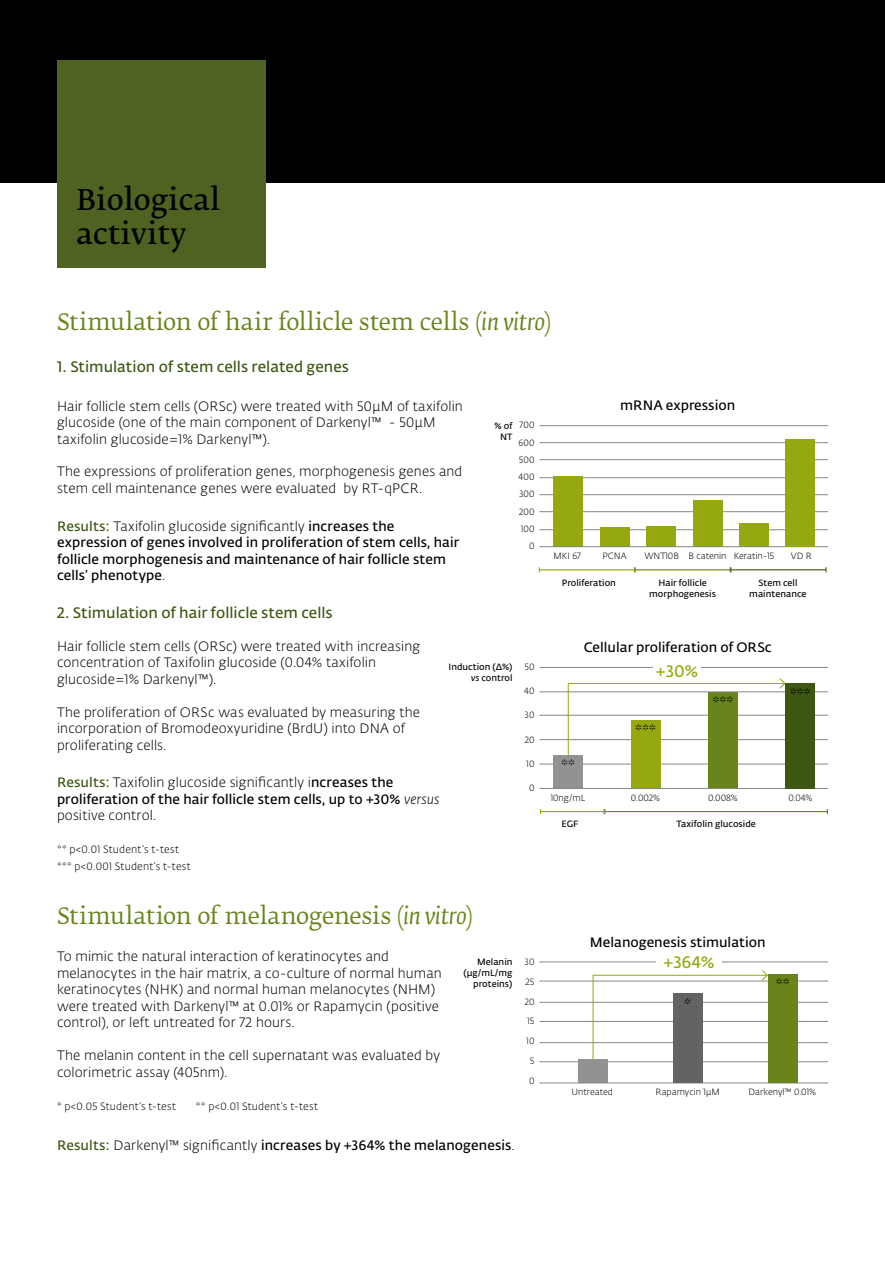
<style>
.page{position:relative;width:885px;height:1263px;background:#fff}
.page>*{position:absolute;margin:0;border:0;box-sizing:border-box;transform-origin:0 0}
.t1{font:600 28.5px/34.2px "Fedra Serif B Std";color:#000}
.t2{font:22.5px "Fedra Serif B Std";letter-spacing:-.01em;color:#68841a}
.t3{font:300 16.5px "Fedra Sans Alt Std";color:#000}
.t4{font:600 16.5px "Fedra Sans Alt Std";color:#95a810}
.t5{font:600 15px "Fedra Sans Alt Std";color:#3d5612}
.t6{font:13.5px/16.5px "Fedra Sans Alt Pro Light LF";letter-spacing:.01em;color:#000}
.t7{font:13.5px/16.5px "Fedra Sans Alt Pro Demi LF";letter-spacing:.01em;color:#000}
.t8{font:600 13.5px "Fedra Sans Alt Std";color:#000}
.t9{font:10.5px/16.5px "Fedra Sans Alt Pro Light LF";letter-spacing:.02em;color:#000}
.t10{font:600 9px/10.9px "Fedra Sans Alt Std";color:#000;text-align:right}
.t11{font:9px "Fedra Sans Alt Pro Light LF";color:#000}
.t12{font:300 9px/17.2px "Fedra Sans Alt Std";letter-spacing:.01em;color:#000;text-align:right}
.s1{font-style:italic}
.s2{font-family:"Fedra Sans Alt Std";font-weight:600;color:#3d5612}
.s3{font-family:"Fedra Sans Alt Pro Demi LF"}
.s4{font-family:"Fedra Sans Alt Pro Light LF"}
.s5{font-family:"Fedra Sans Alt Std";font-weight:300;font-style:italic}
</style>
<div class="page">
<div style="left:0;top:0;width:884px;height:183px;background:#000"></div>
<div style="left:57px;top:60px;width:208px;height:207px;background:#4e6321"></div>
<hr style="left:540px;top:425px;width:287px;height:1px;background:#878787">
<hr style="left:540px;top:477px;width:287px;height:1px;background:#878787">
<hr style="left:540px;top:459px;width:287px;height:1px;background:#878787">
<hr style="left:540px;top:529px;width:287px;height:1px;background:#878787">
<hr style="left:540px;top:511px;width:287px;height:1px;background:#878787">
<hr style="left:540px;top:494px;width:287px;height:1px;background:#878787">
<div style="left:553px;top:476px;width:30px;height:71px;background:#95a810"></div>
<div style="left:599px;top:527px;width:30px;height:20px;background:#95a810"></div>
<div style="left:692px;top:500px;width:30px;height:47px;background:#95a810"></div>
<div style="left:646px;top:527px;width:29px;height:20px;background:#95a810"></div>
<div style="left:739px;top:523px;width:29px;height:24px;background:#95a810"></div>
<hr style="left:540px;top:546px;width:287px;height:1px;background:#878787">
<hr style="left:540px;top:442px;width:287px;height:1px;background:#878787">
<hr style="left:539px;top:569px;width:95px;height:1px;background:#95a810">
<hr style="left:635px;top:569px;width:95px;height:1px;background:#68841a">
<hr style="left:730px;top:569px;width:95px;height:1px;background:#3d5612">
<div style="left:785px;top:439px;width:30px;height:108px;background:#95a810"></div>
<hr style="left:540px;top:667px;width:287px;height:1px;background:#878787">
<hr style="left:540px;top:715px;width:287px;height:1px;background:#878787">
<hr style="left:540px;top:764px;width:287px;height:1px;background:#878787">
<hr style="left:540px;top:739px;width:287px;height:1px;background:#878787">
<svg style="left:567px;top:678px;width:218px;height:78px"></svg>
<div style="left:553px;top:755px;width:30px;height:33px;background:#929292"></div>
<div style="left:630px;top:720px;width:30px;height:68px;background:#95a810"></div>
<div style="left:708px;top:692px;width:29px;height:96px;background:#68841a"></div>
<hr style="left:540px;top:788px;width:287px;height:1px;background:#878787">
<hr style="left:540px;top:692px;width:287px;height:1px;background:#878787">
<hr style="left:540px;top:811px;width:63px;height:1px;background:#95a810">
<hr style="left:605px;top:811px;width:222px;height:1px;background:#68841a">
<div style="left:785px;top:683px;width:30px;height:105px;background:#3d5612"></div>
<div style="left:653px;top:664px;width:47px;height:16px;background:#fff"></div>
<hr style="left:540px;top:962px;width:287px;height:1px;background:#878787">
<hr style="left:540px;top:1021px;width:287px;height:1px;background:#878787">
<hr style="left:540px;top:1061px;width:287px;height:1px;background:#878787">
<hr style="left:540px;top:1042px;width:287px;height:1px;background:#878787">
<div style="left:577px;top:1059px;width:30px;height:24px;background:#929292"></div>
<hr style="left:540px;top:1083px;width:287px;height:1px;background:#878787">
<hr style="left:540px;top:981px;width:287px;height:1px;background:#878787">
<svg style="left:592px;top:970px;width:175px;height:90px"></svg>
<div style="left:656px;top:955px;width:65px;height:13px;background:#fff"></div>
<hr style="left:540px;top:1002px;width:287px;height:1px;background:#878787">
<div style="left:767px;top:974px;width:30px;height:109px;background:#68841a"></div>
<div style="left:672px;top:994px;width:30px;height:89px;background:#646363"></div>
<h1 class="t1" style="left:76px;top:183px;width:145px">Biological activity</h1>
<h2 class="t2" style="left:57px;top:309px;width:495px">Stimulation of hair follicle stem cells (<span class="s1">in vitro</span>)</h2>
<p class="t5" style="left:57px;top:358px;width:293px">1. Stimulation of stem cells related genes</p>
<p class="t6" style="left:57px;top:397px;width:407px">Hair follicle stem cells (ORSc) were treated with 50µM of taxifolin glucoside (one of the main component of Darkenyl™ - 50µM taxifolin glucoside=1% Darkenyl™).</p>
<p class="t6" style="left:57px;top:463px;width:407px">The expressions of proliferation genes, morphogenesis genes and stem cell maintenance genes were evaluated by RT-qPCR.</p>
<p class="t6" style="left:57px;top:517px;width:339px"><span class="s2">Results:</span> Taxifolin glucoside significantly <span class="s3">increases the</span></p>
<p class="t7" style="left:57px;top:533px;width:403px">expression of genes involved in proliferation of stem cells, hair follicle morphogenesis and maintenance of hair follicle stem cells’ phenotype<span class="s4">.</span></p>
<p class="t5" style="left:57px;top:603px;width:277px">2. Stimulation of hair follicle stem cells</p>
<p class="t6" style="left:57px;top:637px;width:365px">Hair follicle stem cells (ORSc) were treated with increasing concentration of Taxifolin glucoside (0.04% taxifolin glucoside=1% Darkenyl™).</p>
<p class="t6" style="left:57px;top:703px;width:364px">The proliferation of ORSc was evaluated by measuring the incorporation of Bromodeoxyuridine (BrdU) into DNA of proliferating cells.</p>
<p class="t6" style="left:57px;top:774px;width:338px"><span class="s2">Results:</span> Taxifolin glucoside significantly i<span class="s3">ncreases the</span></p>
<p class="t7" style="left:57px;top:790px;width:384px">proliferation of the hair follicle stem cells, up to +30% <span class="s5">versus</span></p>
<p class="t6" style="left:57px;top:807px;width:100px">positive control.</p>
<p class="t9" style="left:57px;top:841px;width:135px">** p&lt;0.01 Student’s t-test *** p&lt;0.001 Student’s t-test</p>
<h2 class="t2" style="left:57px;top:903px;width:417px">Stimulation of melanogenesis (<span class="s1">in vitro</span>)</h2>
<p class="t6" style="left:57px;top:948px;width:386px">To mimic the natural interaction of keratinocytes and melanocytes in the hair matrix, a co-culture of normal human keratinocytes (NHK) and normal human melanocytes (NHM) were treated with Darkenyl™ at 0.01% or Rapamycin (positive control), or left untreated for 72 hours.</p>
<p class="t6" style="left:57px;top:1047px;width:384px">The melanin content in the cell supernatant was evaluated by colorimetric assay (405nm).</p>
<p class="t9" style="left:57px;top:1097px;width:120px">* p&lt;0.05 Student’s t-test</p>
<p class="t9" style="left:196px;top:1097px;width:123px">** p&lt;0.01 Student’s t-test</p>
<p class="t7" style="left:57px;top:1136px;width:459px"><span class="s2">Results:</span> <span class="s4">Darkenyl™ significantly</span> increases by +364% the melanogenesis<span class="s4">.</span></p>
<p class="t8" style="left:620px;top:397px;width:117px">mRNA expression</p>
<p class="t10" style="left:494px;top:420px;width:19px">% of<br>NT</p>
<p class="t12" style="left:518px;top:417px;width:18px">700<br>600<br>500<br>400<br>300<br>200<br>100<br>0</p>
<p class="t11" style="left:602px;top:550px;width:26px">PCNA</p>
<p class="t11" style="left:644px;top:550px;width:131px">WNT10B B catenin Keratin-15</p>
<p class="t11" style="left:790px;top:550px;width:23px">VD R</p>
<p class="t11" style="left:553px;top:550px;width:29px">MKI 67</p>
<p class="t10" style="left:562px;top:577px;width:55px">Proliferation</p>
<p class="t10" style="left:649px;top:577px;width:68px;text-align:center">Hair follicle morphogenesis</p>
<p class="t10" style="left:749px;top:577px;width:59px;text-align:center">Stem cell maintenance</p>
<p class="t8" style="left:583px;top:639px;width:190px">Cellular proliferation of ORSc</p>
<p class="t10" style="left:448px;top:662px;width:65px">Induction (∆%) <span class="s1">vs</span> control</p>
<p class="t12" style="left:524px;top:658px;width:12px">50</p>
<p class="t12" style="left:524px;top:682px;width:12px">40</p>
<p class="t12" style="left:524px;top:707px;width:11px">30</p>
<p class="t12" style="left:524px;top:731px;width:11px">20</p>
<p class="t12" style="left:526px;top:755px;width:10px">10</p>
<p class="t12" style="left:529px;top:779px;width:7px">0</p>
<p class="t4" style="left:655px;top:661px;width:44px">+30%</p>
<p class="t3" style="left:789px;top:685px;width:22px">***</p>
<p class="t3" style="left:712px;top:693px;width:22px">***</p>
<p class="t3" style="left:635px;top:721px;width:22px">***</p>
<p class="t3" style="left:561px;top:755px;width:15px">**</p>
<p class="t11" style="left:550px;top:792px;width:36px">10ng/mL</p>
<p class="t10" style="left:561px;top:819px;width:18px">EGF</p>
<p class="t10" style="left:676px;top:819px;width:81px">Taxifolin glucoside</p>
<p class="t11" style="left:630px;top:792px;width:31px">0.002%</p>
<p class="t11" style="left:708px;top:792px;width:31px">0.008%</p>
<p class="t11" style="left:788px;top:792px;width:26px">0.04%</p>
<p class="t8" style="left:589px;top:933px;width:177px">Melanogenesis stimulation</p>
<p class="t4" style="left:663px;top:952px;width:53px">+364%</p>
<p class="t10" style="left:463px;top:956px;width:51px">Melanin (µg/mL/mg proteins)</p>
<p class="t12" style="left:524px;top:953px;width:11px">30</p>
<p class="t12" style="left:525px;top:973px;width:10px">25</p>
<p class="t12" style="left:524px;top:993px;width:11px">20</p>
<p class="t12" style="left:527px;top:1013px;width:9px">15</p>
<p class="t12" style="left:526px;top:1033px;width:10px">10</p>
<p class="t12" style="left:530px;top:1052px;width:6px">5</p>
<p class="t12" style="left:529px;top:1072px;width:7px">0</p>
<p class="t3" style="left:775px;top:975px;width:15px">**</p>
<p class="t3" style="left:684px;top:995px;width:8px">*</p>
<p class="t11" style="left:571px;top:1086px;width:43px">Untreated</p>
<p class="t11" style="left:655px;top:1086px;width:66px">Rapamycin 1µM</p>
<p class="t11" style="left:748px;top:1086px;width:69px">Darkenyl™ 0.01%</p>
</div>
